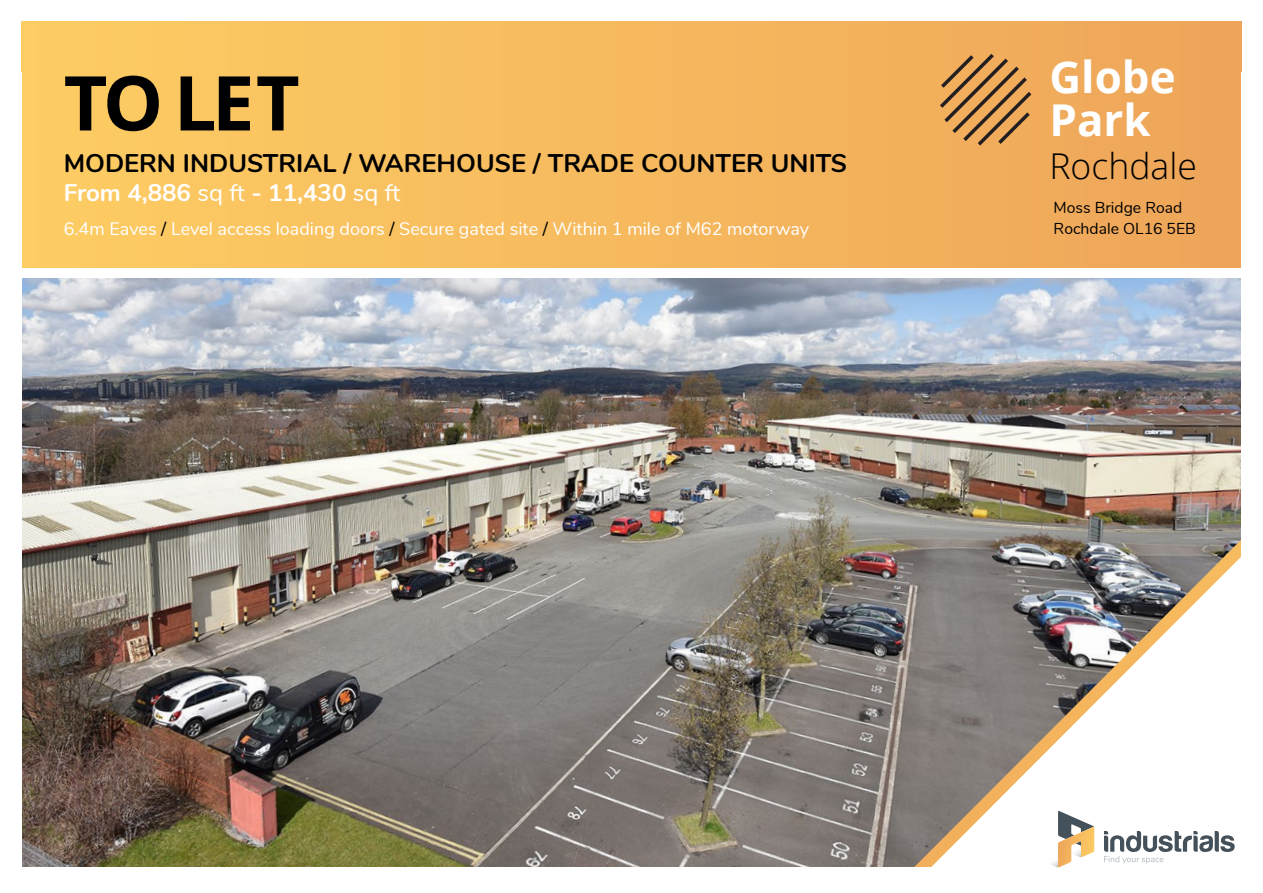
<style>
.page{position:relative;width:1263px;height:893px;background:#fff}
.page>*{position:absolute;margin:0;border:0;box-sizing:border-box;transform-origin:0 0}
.t1{font:700 75.75px "Open Sans";color:#000}
.t2{font:700 43.95px/43px "Open Sans";color:#fff}
.t3{font:300 35.55px "Open Sans";color:#000}
.t4{font:700 25.5px "Nunito";color:#000}
.t5{font:700 24px "Nunito";color:#fff}
.t6{font:18px "Nunito";color:#fff}
.t7{font:15.75px/21px "Nunito";color:#000}
.s1{font-weight:400}
.s2{color:#000}
</style>
<div class="page">
<img style="left:22px;top:279px;width:654px;height:588px">
<div style="left:21px;top:21px;width:1221px;height:247px;background:linear-gradient(to right,#fecd63,#eea559)"></div>
<img style="left:676px;top:262px;width:566px;height:606px">
<div style="left:11px;top:867px;width:937px;height:26px;background:#fff"></div>
<svg style="left:1104px;top:831px;width:131px;height:33px"></svg>
<img style="left:1045px;top:856px;width:13px;height:11px">
<svg style="left:1058px;top:811px;width:36px;height:57px"></svg>
<svg style="left:940px;top:54px;width:91px;height:92px;background:#c68f4f"></svg>
<h1 class="t1" style="left:64px;top:49px;width:238px">TO LET</h1>
<h3 class="t4" style="left:64px;top:144px;width:785px">MODERN INDUSTRIAL / WAREHOUSE / TRADE COUNTER UNITS</h3>
<h3 class="t5" style="left:64px;top:175px;width:338px">From 4,886 <span class="s1">sq ft</span> - 11,430 <span class="s1">sq ft</span></h3>
<p class="t6" style="left:64px;top:215px;width:747px">6.4m Eaves <span class="s2">/</span> Level access loading doors <span class="s2">/</span> Secure gated site <span class="s2">/</span> Within 1 mile of M62 motorway</p>
<h2 class="t2" style="left:1049px;top:55px;width:128px">Globe<br>Park</h2>
<h3 class="t3" style="left:1049px;top:142px;width:149px">Rochdale</h3>
<p class="t7" style="left:1053px;top:196px;width:144px">Moss Bridge Road<br>Rochdale OL16 5EB</p>
</div>
